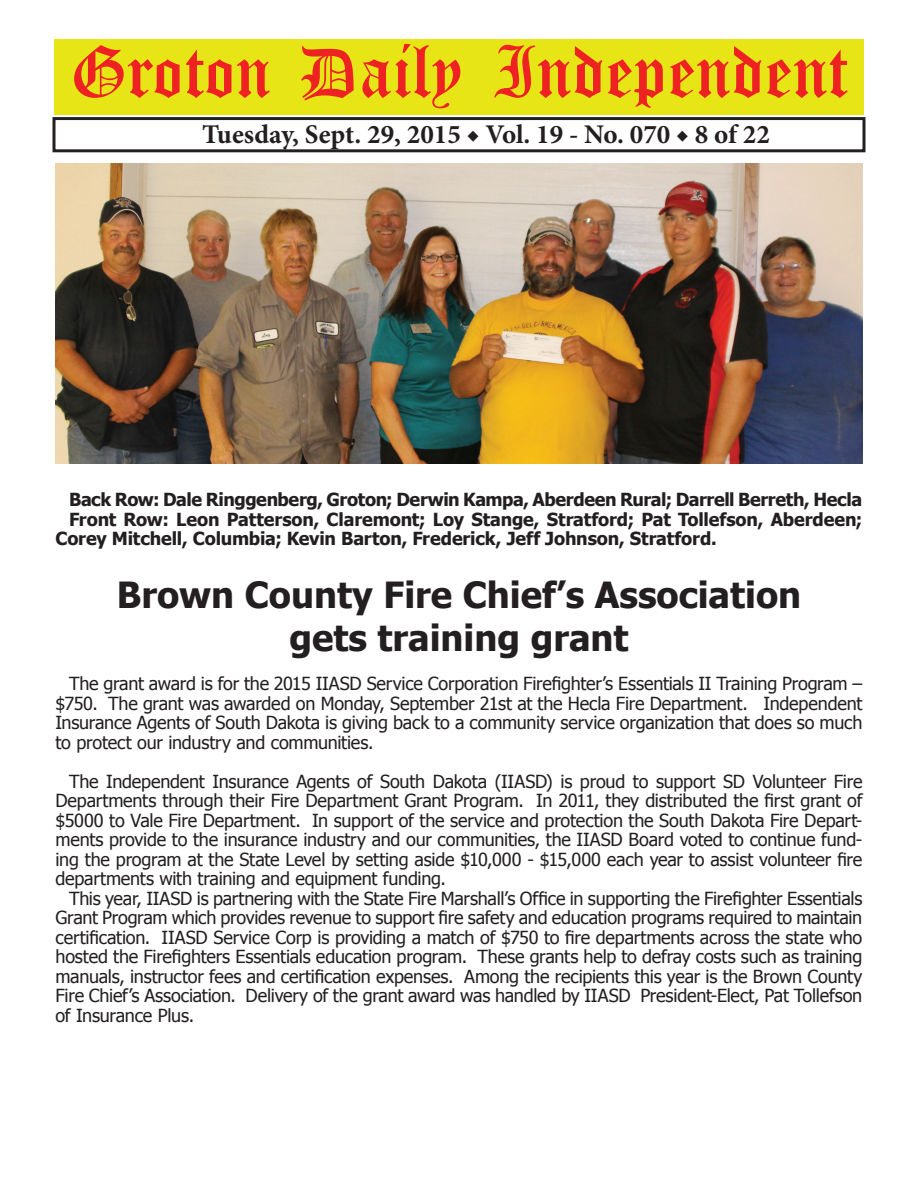
<style>
.page{position:relative;width:918px;height:1188px;background:#fff}
.page>*{position:absolute;margin:0;border:0;box-sizing:border-box;transform-origin:0 0}
.t1{font:54px "Old English Five";color:#ee2123}
.t2{font:700 36px/43.2px "Tahoma";color:#231f20;text-align:center}
.t3{font:700 27px "Minion Pro";color:#231f20}
.t4{font:18px/19.5px "Tahoma";letter-spacing:-.01em;color:#231f20;text-align:justify}
.t5{font:700 18px "Tahoma";letter-spacing:-.015em;color:#231f20}
</style>
<div class="page">
<div style="left:52px;top:117px;width:814px;height:35px;border:3px solid #231f20"></div>
<div style="left:54px;top:40px;width:810px;height:75px;background:#e7e515"></div>
<img style="left:56px;top:164px;width:806px;height:300px">
<h1 class="t1" style="left:70px;top:47px;width:779px">Groton Daily Independent</h1>
<h3 class="t3" style="left:202px;top:116px;width:569px">Tuesday, Sept. 29, 2015 ◆ Vol. 19 - No. 070 ◆ 8 of 22</h3>
<p class="t5" style="left:69px;top:487px;width:795px">Back Row: Dale Ringgenberg, Groton; Derwin Kampa, Aberdeen Rural; Darrell Berreth, Hecla</p>
<p class="t5" style="left:69px;top:507px;width:795px">Front Row: Leon Patterson, Claremont; Loy Stange, Stratford; Pat Tollefson, Aberdeen;</p>
<p class="t5" style="left:56px;top:526px;width:663px">Corey Mitchell, Columbia; Kevin Barton, Frederick, Jeff Johnson, Stratford.</p>
<h2 class="t2" style="left:117px;top:571px;width:686px">Brown County Fire Chief’s Association gets training grant</h2>
<p class="t4" style="left:56px;top:673px;width:808px;text-indent:14px">The grant award is for the 2015 IIASD Service Corporation Firefighter’s Essentials II Training Program – $750. The grant was awarded on Monday, September 21st at the Hecla Fire Department. Independent Insurance Agents of South Dakota is giving back to a community service organization that does so much to protect our industry and communities.</p>
<p class="t4" style="left:56px;top:771px;width:808px;text-indent:14px">The Independent Insurance Agents of South Dakota (IIASD) is proud to support SD Volunteer Fire Departments through their Fire Department Grant Program. In 2011, they distributed the first grant of $5000 to Vale Fire Department. In support of the service and protection the South Dakota Fire Depart&shy;ments provide to the insurance industry and our communities, the IIASD Board voted to continue fund&shy;ing the program at the State Level by setting aside $10,000 - $15,000 each year to assist volunteer fire departments with training and equipment funding.</p>
<p class="t4" style="left:56px;top:887px;width:808px;text-indent:14px">This year, IIASD is partnering with the State Fire Marshall’s Office in supporting the Firefighter Essentials Grant Program which provides revenue to support fire safety and education programs required to maintain certification. IIASD Service Corp is providing a match of $750 to fire departments across the state who hosted the Firefighters Essentials education program. These grants help to defray costs such as training manuals, instructor fees and certification expenses. Among the recipients this year is the Brown County Fire Chief’s Association. Delivery of the grant award was handled by IIASD President-Elect, Pat Tollefson of Insurance Plus.</p>
</div>
